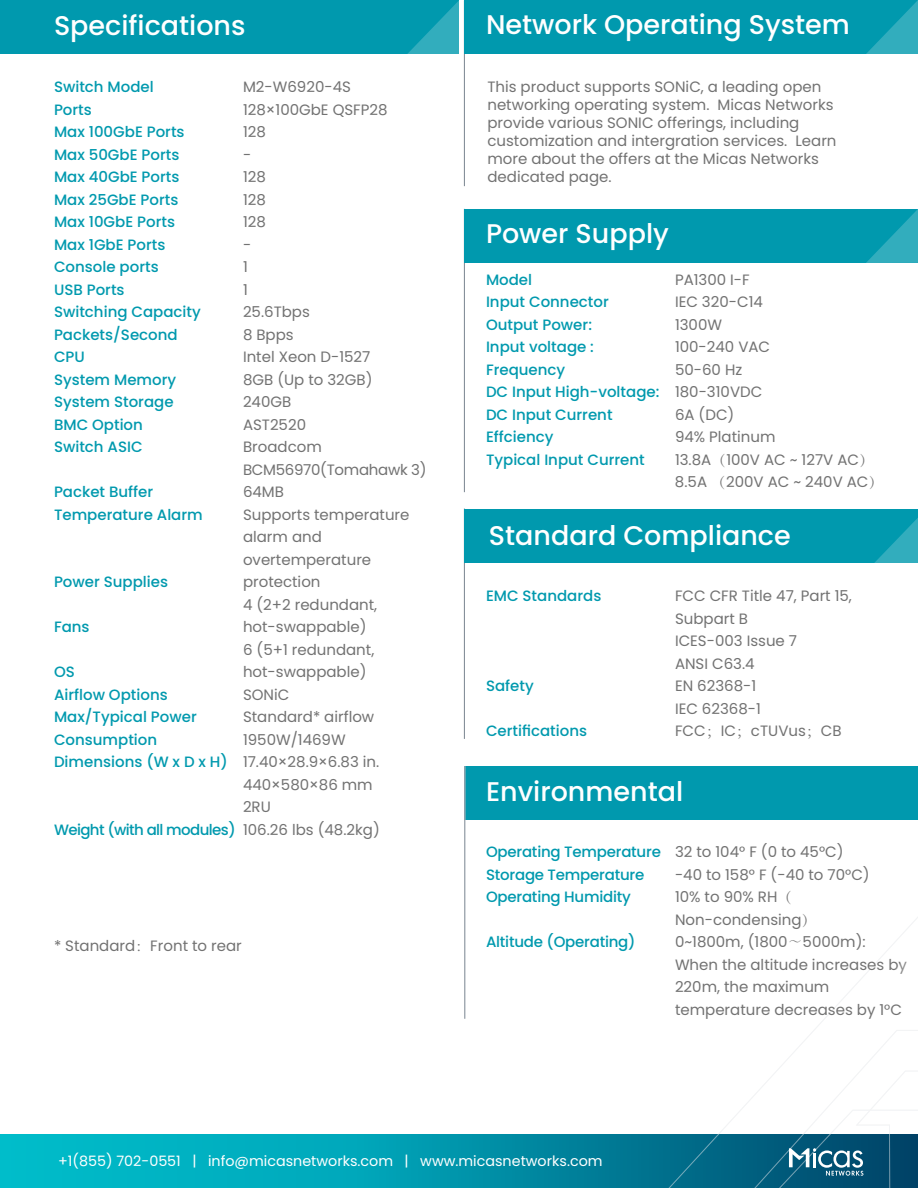
<style>
.page{position:relative;width:918px;height:1188px;background:#fff}
.page>*{position:absolute;margin:0;border:0;box-sizing:border-box;transform-origin:0 0}
.t1{font:500 27px "Poppins";color:#fff}
.t2{font:15px/22.5px "Poppins";color:#727272}
.t3{font:500 15px/22.5px "Poppins";color:#0099ae}
.t4{font:500 15px "Poppins";letter-spacing:-.04em;color:#0099ae}
.t5{font:14.25px "Poppins";color:#fff}
.s1{font-family:"Adobe Song Std";font-weight:300}
</style>
<div class="page">
<svg style="left:0;top:1134px;width:657px;height:54px;background:#00a0b4"></svg>
<svg style="left:657px;top:917px;width:261px;height:271px"></svg>
<svg style="left:674px;top:1029px;width:244px;height:159px"></svg>
<div style="left:0;top:0;width:458px;height:54px;background:#0099ae"></div>
<div style="left:464px;top:766px;width:454px;height:54px;background:#0099ae"></div>
<hr style="left:464px;top:209px;width:1px;height:283px;background:#798590">
<hr style="left:464px;top:0;width:1px;height:186px;background:#798590">
<hr style="left:464px;top:509px;width:1px;height:230px;background:#798590">
<hr style="left:464px;top:766px;width:1px;height:253px;background:#798590">
<div style="left:464px;top:0;width:454px;height:54px;background:#0099ae"></div>
<svg style="left:866px;top:946px;width:52px;height:54px"></svg>
<div style="left:464px;top:509px;width:454px;height:54px;background:#0099ae"></div>
<svg style="left:874px;top:518px;width:44px;height:45px"></svg>
<div style="left:464px;top:209px;width:454px;height:54px;background:#0099ae"></div>
<svg style="left:866px;top:209px;width:52px;height:54px"></svg>
<svg style="left:866px;top:0;width:52px;height:54px"></svg>
<svg style="left:407px;top:0;width:52px;height:54px"></svg>
<h1 class="t1" style="left:54px;top:10px;width:193px">Specifications</h1>
<p class="t3" style="left:54px;top:76px;width:148px">Switch Model<br>Ports<br>Max 100GbE Ports<br>Max 50GbE Ports<br>Max 40GbE Ports<br>Max 25GbE Ports<br>Max 10GbE Ports<br>Max 1GbE Ports<br>Console ports<br>USB Ports<br>Switching Capacity<br>Packets/Second<br>CPU<br>System Memory<br>System Storage<br>BMC Option<br>Switch ASIC</p>
<p class="t3" style="left:54px;top:481px;width:150px">Packet Buffer<br>Temperature Alarm</p>
<p class="t2" style="left:243px;top:76px;width:185px">M2-W6920-4S<br>128×100GbE QSFP28<br>128<br>-<br>128<br>128<br>128<br>-<br>1<br>1<br>25.6Tbps<br>8 Bpps<br>Intel Xeon D-1527<br>8GB (Up to 32GB)<br>240GB<br>AST2520<br>Broadcom<br>BCM56970(Tomahawk 3)<br>64MB<br>Supports temperature alarm and overtemperature protection<br>4 (2+2 redundant, hot-swappable)<br>6 (5+1 redundant, hot-swappable)<br>SONiC<br>Standard* airflow<br>1950W/1469W<br>17.40×28.9×6.83 in.<br>440×580×86 mm<br>2RU<br>106.26 lbs (48.2kg)</p>
<p class="t3" style="left:54px;top:571px;width:116px">Power Supplies</p>
<p class="t3" style="left:54px;top:616px;width:37px">Fans</p>
<p class="t3" style="left:54px;top:661px;width:175px">OS<br>Airflow Options<br>Max/Typical Power<br>Consumption<br>Dimensions (W x D x H)</p>
<p class="t4" style="left:54px;top:820px;width:183px">Weight (with all modules)</p>
<p class="t2" style="left:54px;top:935px;width:189px">* Standard<span class="s1">：</span>Front to rear</p>
<h1 class="t1" style="left:486px;top:9px;width:366px">Network Operating System</h1>
<p class="t2" style="left:487px;top:78px;width:351px;line-height:18px">This product supports SONiC, a leading open networking operating system. Micas Networks provide various SONIC offerings, including customization and intergration services. Learn more about the offers at the Micas Networks dedicated page.</p>
<h1 class="t1" style="left:486px;top:218px;width:184px">Power Supply</h1>
<p class="t3" style="left:486px;top:269px;width:175px">Model<br>Input Connector<br>Output Power:<br>Input voltage :<br>Frequency<br>DC Input High-voltage:<br>DC Input Current<br>Effciency<br>Typical Input Current</p>
<p class="t2" style="left:675px;top:269px;width:210px">PA1300 I-F<br>IEC 320-C14<br>1300W<br>100-240 VAC<br>50-60 Hz<br>180-310VDC<br>6A (DC)<br>94% Platinum<br>13.8A<span class="s1">（</span>100V AC ~ 127V AC<span class="s1">）<br></span>8.5A <span class="s1">（</span>200V AC ~ 240V AC<span class="s1">）</span></p>
<h1 class="t1" style="left:489px;top:520px;width:303px">Standard Compliance</h1>
<p class="t3" style="left:486px;top:585px;width:117px">EMC Standards</p>
<p class="t3" style="left:486px;top:675px;width:49px">Safety</p>
<p class="t3" style="left:486px;top:720px;width:103px">Certifications</p>
<p class="t2" style="left:675px;top:585px;width:178px">FCC CFR Title 47, Part 15,<br>Subpart B<br>ICES-003 Issue 7<br>ANSI C63.4<br>EN 62368-1<br>IEC 62368-1<br>FCC<span class="s1">；</span>IC<span class="s1">；</span>cTUVus<span class="s1">；</span>CB</p>
<h1 class="t1" style="left:486px;top:776px;width:199px">Environmental</h1>
<p class="t3" style="left:486px;top:841px;width:176px">Operating Temperature<br>Storage Temperature<br>Operating Humidity</p>
<p class="t3" style="left:486px;top:931px;width:151px">Altitude (Operating)</p>
<p class="t2" style="left:675px;top:841px;width:233px">32 to 104° F (0 to 45°C)<br>-40 to 158° F (-40 to 70°C)<br>10% to 90% RH<span class="s1">（<br></span>Non-condensing<span class="s1">）<br></span>0~1800m, (1800<span class="s1">～</span>5000m):<br>When the altitude increases by<br>220m, the maximum temperature decreases by 1°C</p>
<p class="t5" style="left:58px;top:1153px;width:546px">+1(855) 702-0551 | info@micasnetworks.com | www.micasnetworks.com</p>
</div>
